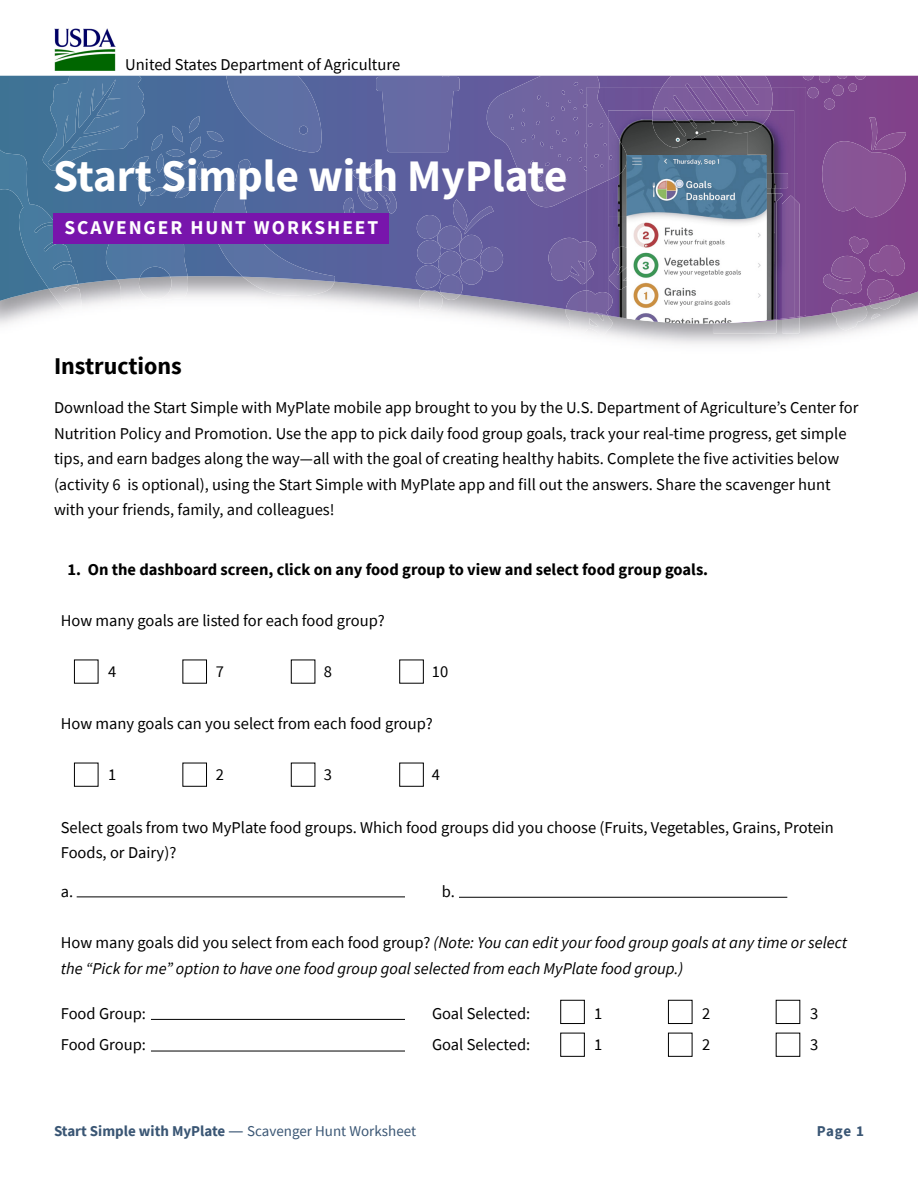
<style>
.page{position:relative;width:918px;height:1188px;background:#fff}
.page>*{position:absolute;margin:0;border:0;box-sizing:border-box;transform-origin:0 0}
.t1{font:700 45px "Source Sans Pro";color:#fff}
.Header_1{font:700 24px "Source Sans Pro";color:#000}
.Header_1-2{font:700 19.5px "Source Sans Pro";letter-spacing:.1em;color:#fff}
.t2{font:16.5px/25.5px "Source Sans Pro";color:#000}
.t3{font:italic 16.5px/25.5px "Source Sans Pro";color:#000}
.t4{font:700 16.5px "Source Sans Pro";color:#000}
.t5{font:700 15px "Source Sans Pro";color:#3a5674}
.s1{font-style:normal}
.s2{font-family:"Open Sans";font-weight:400}
.s3{font-weight:400}
</style>
<div class="page">
<img style="left:0;top:276px;width:896px;height:68px">
<img style="left:832px;top:323px;width:35px;height:7px">
<img style="left:118px;top:289px;width:70px;height:17px">
<img style="left:782px;top:323px;width:18px;height:10px">
<img style="left:713px;top:323px;width:64px;height:10px">
<img style="left:243px;top:289px;width:91px;height:7px">
<img style="left:565px;top:316px;width:48px;height:19px">
<svg style="left:342px;top:76px;width:266px;height:240px;background:#6f6ba4"></svg>
<img style="left:49px;top:289px;width:33px;height:27px">
<svg style="left:662px;top:76px;width:256px;height:247px;background:#865393"></svg>
<svg style="left:0;top:76px;width:335px;height:213px;background:#51739e"></svg>
<img style="left:608px;top:87px;width:198px;height:46px">
<div style="left:587px;top:190px;width:21px;height:100px;background:#6a5498"></div>
<img style="left:794px;top:133px;width:12px;height:184px">
<img style="left:587px;top:87px;width:21px;height:103px">
<img style="left:653px;top:87px;width:120px;height:23px">
<img style="left:794px;top:199px;width:6px;height:118px">
<img style="left:587px;top:290px;width:21px;height:25px">
<img style="left:587px;top:241px;width:11px;height:41px">
<img style="left:608px;top:110px;width:140px;height:107px">
<img style="left:748px;top:110px;width:46px;height:86px">
<img style="left:608px;top:217px;width:19px;height:106px">
<img style="left:608px;top:119px;width:22px;height:61px">
<img style="left:650px;top:110px;width:121px;height:38px">
<img style="left:767px;top:173px;width:21px;height:16px">
<img style="left:783px;top:196px;width:11px;height:123px">
<img style="left:767px;top:193px;width:16px;height:130px">
<img style="left:608px;top:293px;width:6px;height:17px">
<img style="left:609px;top:244px;width:18px;height:48px">
<img style="left:627px;top:155px;width:140px;height:170px">
<img style="left:54px;top:28px;width:62px;height:43px">
<div style="left:54px;top:213px;width:335px;height:31px;background:#7815ac"></div>
<hr style="left:77px;top:897px;width:328px;height:1px;background:#000">
<hr style="left:459px;top:897px;width:328px;height:1px;background:#000">
<hr style="left:151px;top:1019px;width:254px;height:1px;background:#000">
<hr style="left:151px;top:1051px;width:254px;height:1px;background:#000">
<div style="left:561px;top:1000px;width:24px;height:24px;border:1px solid #000"></div>
<div style="left:561px;top:1033px;width:24px;height:24px;border:1px solid #000"></div>
<div style="left:668px;top:1000px;width:24px;height:24px;border:1px solid #000"></div>
<div style="left:776px;top:1000px;width:24px;height:24px;border:1px solid #000"></div>
<div style="left:668px;top:1033px;width:24px;height:24px;border:1px solid #000"></div>
<div style="left:776px;top:1033px;width:24px;height:24px;border:1px solid #000"></div>
<p class="t2" style="left:125px;top:51px;width:276px">United States Department of Agriculture</p>
<p class="t1" style="left:53px;top:145px;width:516px">Start Simple with MyPlate</p>
<p class="Header_1-2" style="left:64px;top:215px;width:316px">SCAVENGER HUNT WORKSHEET</p>
<p class="Header_1" style="left:54px;top:350px;width:129px">Instructions</p>
<p class="t2" style="left:54px;top:395px;width:806px">Download the Start Simple with MyPlate mobile app brought to you by the U.S. Department of Agriculture’s Center for Nutrition Policy and Promotion. Use the app to pick daily food group goals, track your real-time progress, get simple tips, and earn badges along the way—all with the goal of creating healthy habits. Complete the five activities below (activity 6 is optional), using the Start Simple with MyPlate app and fill out the answers. Share the scavenger hunt with your friends, family, and colleagues!</p>
<p class="t4" style="left:68px;top:558px;width:642px">1. On the dashboard screen, click on any food group to view and select food group goals.</p>
<p class="t2" style="left:61px;top:607px;width:325px">How many goals are listed for each food group?</p>
<p class="t2" style="left:108px;top:658px;width:10px">4</p>
<p class="t2" style="left:216px;top:658px;width:10px">7</p>
<p class="t2" style="left:324px;top:658px;width:10px">8</p>
<p class="t2" style="left:432px;top:658px;width:18px">10</p>
<p class="t2" style="left:61px;top:711px;width:374px">How many goals can you select from each food group?</p>
<p class="t2" style="left:108px;top:762px;width:10px">1</p>
<p class="t2" style="left:216px;top:762px;width:10px">2</p>
<p class="t2" style="left:324px;top:762px;width:10px">3</p>
<p class="t2" style="left:432px;top:762px;width:10px">4</p>
<p class="t2" style="left:61px;top:814px;width:775px">Select goals from two MyPlate food groups. Which food groups did you choose (Fruits, Vegetables, Grains, Protein<br>Foods, or Dairy)?</p>
<p class="t2" style="left:61px;top:879px;width:14px">a.</p>
<p class="t2" style="left:442px;top:879px;width:15px">b.</p>
<p class="t3" style="left:61px;top:930px;width:788px"><span class="s1">How many goals did you select from each food group?</span> (Note: You can edit your food group goals at any time or select the “Pick for me” option to have one food group goal selected from each MyPlate food group.)</p>
<p class="t2" style="left:61px;top:1000px;width:87px">Food Group:</p>
<p class="t2" style="left:432px;top:1000px;width:100px">Goal Selected:</p>
<p class="t2" style="left:594px;top:1000px;width:10px">1</p>
<p class="t2" style="left:702px;top:1000px;width:10px">2</p>
<p class="t2" style="left:810px;top:1000px;width:10px">3</p>
<p class="t2" style="left:61px;top:1032px;width:87px">Food Group:</p>
<p class="t2" style="left:432px;top:1032px;width:100px">Goal Selected:</p>
<p class="t2" style="left:594px;top:1032px;width:10px">1</p>
<p class="t2" style="left:702px;top:1032px;width:10px">2</p>
<p class="t2" style="left:810px;top:1032px;width:10px">3</p>
<p class="t5" style="left:54px;top:1121px;width:364px">Start Simple with MyPlate <span class="s2">—</span> <span class="s3">Scavenger Hunt Worksheet</span></p>
<p class="t5" style="left:817px;top:1121px;width:49px">Page 1</p>
</div>
